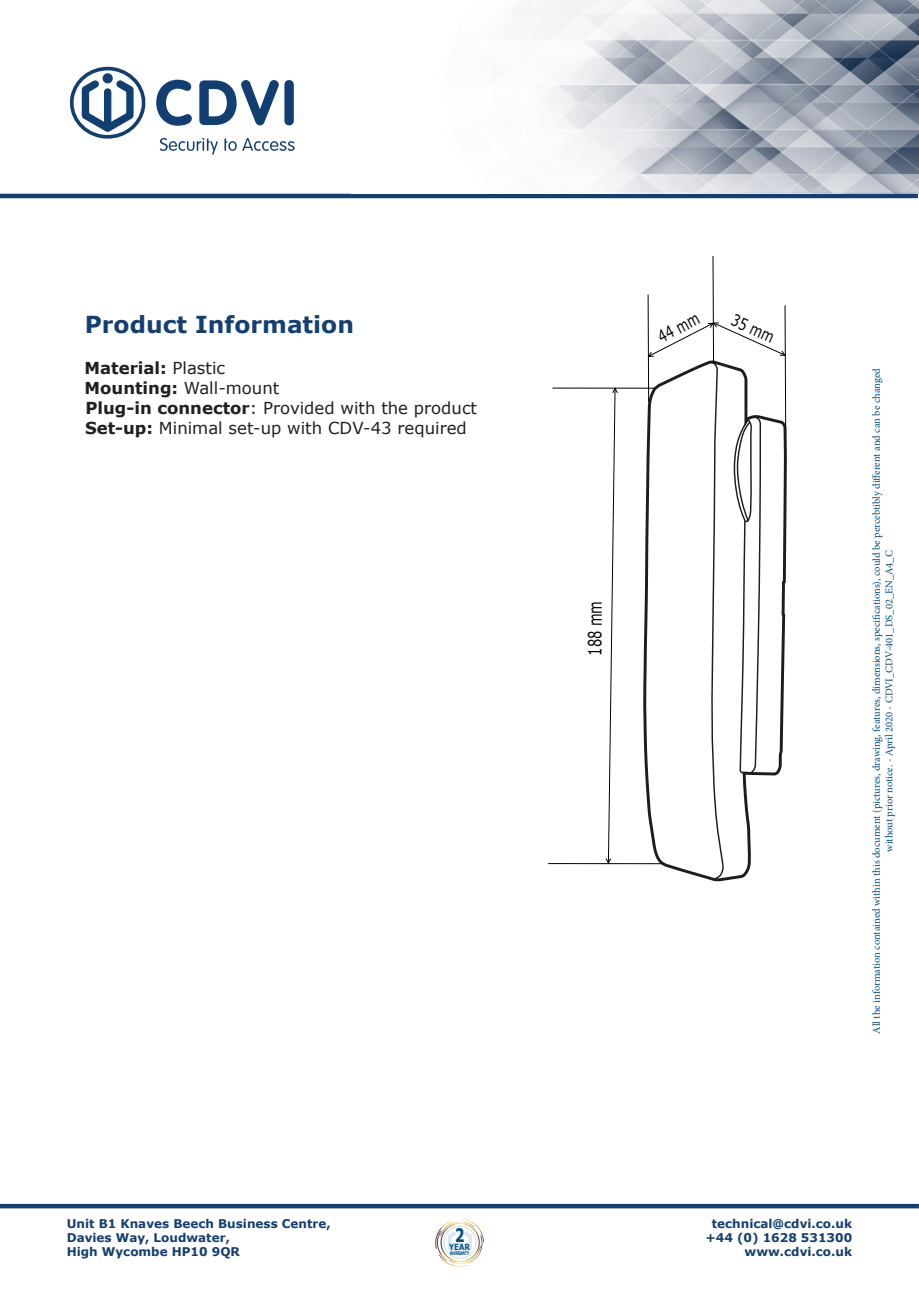
<style>
.page{position:relative;width:919px;height:1289px;background:#fff}
.page>*{position:absolute;margin:0;border:0;box-sizing:border-box;transform-origin:0 0}
.t1{font:700 23.4px "Verdana";color:#143f72}
.t2{font:18.3px "Verdana";color:#000;scale:.71 1}
.t3{font:16.8px "Verdana";color:#000;scale:.74 1}
.t4{font:16.5px "Verdana";color:#231f20}
.t5{font:700 16.5px "Verdana";color:#231f20}
.t6{font:16.2px "Verdana";color:#000;scale:.78 1}
.t7{font:700 12px "Verdana";color:#143f72}
.t8{font:10.5px/12.6px "Minion Pro";color:#014d7f;text-align:center}
.t9{font:700 8.55px "Verdana";color:#014f85;scale:.82 1}
.t10{font:700 4.95px "Verdana";color:#014f85;scale:.62 1}
.s1{font-weight:400}
.s2{font-weight:700}
</style>
<div class="page">
<div style="left:0;top:1203px;width:918px;height:5px;background:#143f72"></div>
<svg style="left:69px;top:67px;width:77px;height:72px"></svg>
<svg style="left:160px;top:138px;width:58px;height:17px"></svg>
<svg style="left:224px;top:138px;width:70px;height:13px"></svg>
<svg style="left:156px;top:80px;width:36px;height:46px"></svg>
<svg style="left:199px;top:80px;width:80px;height:45px"></svg>
<div style="left:284px;top:80px;width:10px;height:45px;background:#113f71;border-radius:5px"></div>
<hr style="left:0;top:194px;width:917px;height:4px;background:#143f72">
<img style="left:515px;top:0;width:403px;height:194px">
<svg style="left:548px;top:256px;width:238px;height:626px"></svg>
<svg style="left:435px;top:1219px;width:49px;height:47px"></svg>
<p class="t1" style="left:85px;top:309px;width:271px">Product Information</p>
<p class="t5" style="left:85px;top:357px;width:142px">Material: <span class="s1">Plastic</span></p>
<p class="t4" style="left:85px;top:377px;width:196px"><span class="s2">Mounting:</span> Wall-mount</p>
<p class="t4" style="left:85px;top:397px;width:393px"><span class="s2">Plug-in connector</span>: Provided with the product</p>
<p class="t4" style="left:85px;top:417px;width:383px"><span class="s2">Set-up:</span> Minimal set-up with CDV-43 required</p>
<p class="t7" style="left:67px;top:1215px;width:266px">Unit B1 Knaves Beech Business Centre,</p>
<p class="t7" style="left:67px;top:1229px;width:165px">Davies Way, Loudwater,</p>
<p class="t7" style="left:67px;top:1244px;width:175px">High Wycombe HP10 9QR</p>
<p class="t9" style="left:449px;top:1240px;width:27px">YEAR<sup>2</sup></p>
<p class="t10" style="left:449px;top:1249px;width:33px">WARRANTY</p>
<p class="t3" style="left:654px;top:328px;width:61px;rotate:-27deg">44 mm</p>
<p class="t6" style="left:736px;top:309px;width:60px;rotate:25deg">35 mm</p>
<p class="t2" style="left:583px;top:655px;width:78px;rotate:-89deg">188 mm</p>
<p class="t8" style="left:870px;top:1033px;width:667px;rotate:-90deg">All the information contained within this document (pictures, drawing, features, dimensions, specifications), could be percebtibly different and can be changed without prior notice. - April 2020 - CDVI_CDV-401_DS_02_EN_A4_C</p>
<p class="t7" style="left:711px;top:1215px;width:142px">technical@cdvi.co.uk</p>
<p class="t7" style="left:705px;top:1229px;width:148px">+44 (0) 1628 531300</p>
<p class="t7" style="left:744px;top:1244px;width:109px">www.cdvi.co.uk</p>
</div>
